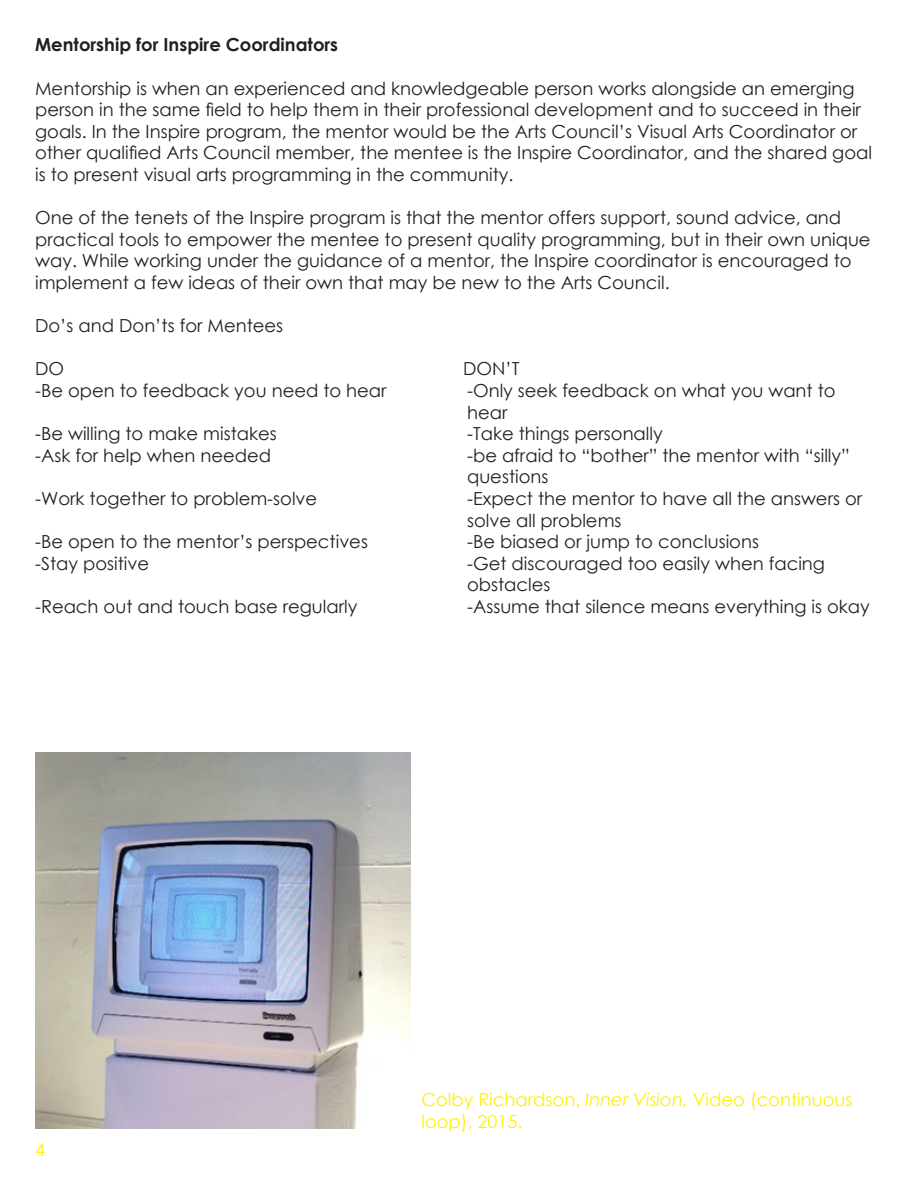
<style>
.page{position:relative;width:918px;height:1188px;background:#fff}
.page>*{position:absolute;margin:0;border:0;box-sizing:border-box;transform-origin:0 0}
.t1{font:18px/21.6px "Century Gothic";color:#231f20}
.t2{font:18px/21.6px "Century Gothic";color:#fff101}
.t3{font:700 18px "Century Gothic";color:#231f20}
.s1{font-style:italic}
</style>
<div class="page">
<img style="left:35px;top:753px;width:376px;height:376px">
<p class="t3" style="left:35px;top:31px;width:305px">Mentorship for Inspire Coordinators</p>
<p class="t1" style="left:35px;top:77px;width:839px">Mentorship is when an experienced and knowledgeable person works alongside an emerging person in the same field to help them in their professional development and to succeed in their goals. In the Inspire program, the mentor would be the Arts Council’s Visual Arts Coordinator or other qualified Arts Council member, the mentee is the Inspire Coordinator, and the shared goal is to present visual arts programming in the community.</p>
<p class="t1" style="left:35px;top:207px;width:837px">One of the tenets of the Inspire program is that the mentor offers support, sound advice, and practical tools to empower the mentee to present quality programming, but in their own unique way. While working under the guidance of a mentor, the Inspire coordinator is encouraged to implement a few ideas of their own that may be new to the Arts Council.</p>
<p class="t1" style="left:35px;top:315px;width:250px">Do’s and Don’ts for Mentees</p>
<p class="t1" style="left:35px;top:358px;width:31px">DO</p>
<p class="t1" style="left:463px;top:358px;width:58px">DON’T</p>
<p class="t1" style="left:35px;top:379px;width:353px">-Be open to feedback you need to hear</p>
<p class="t1" style="left:467px;top:379px;width:370px">-Only seek feedback on what you want to hear</p>
<p class="t1" style="left:35px;top:423px;width:243px">-Be willing to make mistakes</p>
<p class="t1" style="left:467px;top:423px;width:197px">-Take things personally</p>
<p class="t1" style="left:35px;top:444px;width:238px">-Ask for help when needed</p>
<p class="t1" style="left:467px;top:444px;width:384px">-be afraid to “bother” the mentor with “silly”</p>
<p class="t1" style="left:467px;top:466px;width:83px">questions</p>
<p class="t1" style="left:35px;top:487px;width:284px">-Work together to problem-solve</p>
<p class="t1" style="left:467px;top:487px;width:397px">-Expect the mentor to have all the answers or solve all problems</p>
<p class="t1" style="left:35px;top:531px;width:334px">-Be open to the mentor’s perspectives</p>
<p class="t1" style="left:467px;top:531px;width:293px">-Be biased or jump to conclusions</p>
<p class="t1" style="left:35px;top:552px;width:115px">-Stay positive</p>
<p class="t1" style="left:467px;top:552px;width:359px">-Get discouraged too easily when facing obstacles</p>
<p class="t1" style="left:35px;top:595px;width:324px">-Reach out and touch base regularly</p>
<p class="t1" style="left:467px;top:595px;width:404px">-Assume that silence means everything is okay</p>
<p class="t2" style="left:35px;top:1138px;width:11px">4</p>
<p class="t2" style="left:421px;top:1089px;width:432px">Colby Richardson, <span class="s1">Inner Vision,</span> Video (continuous loop), 2015.</p>
</div>
